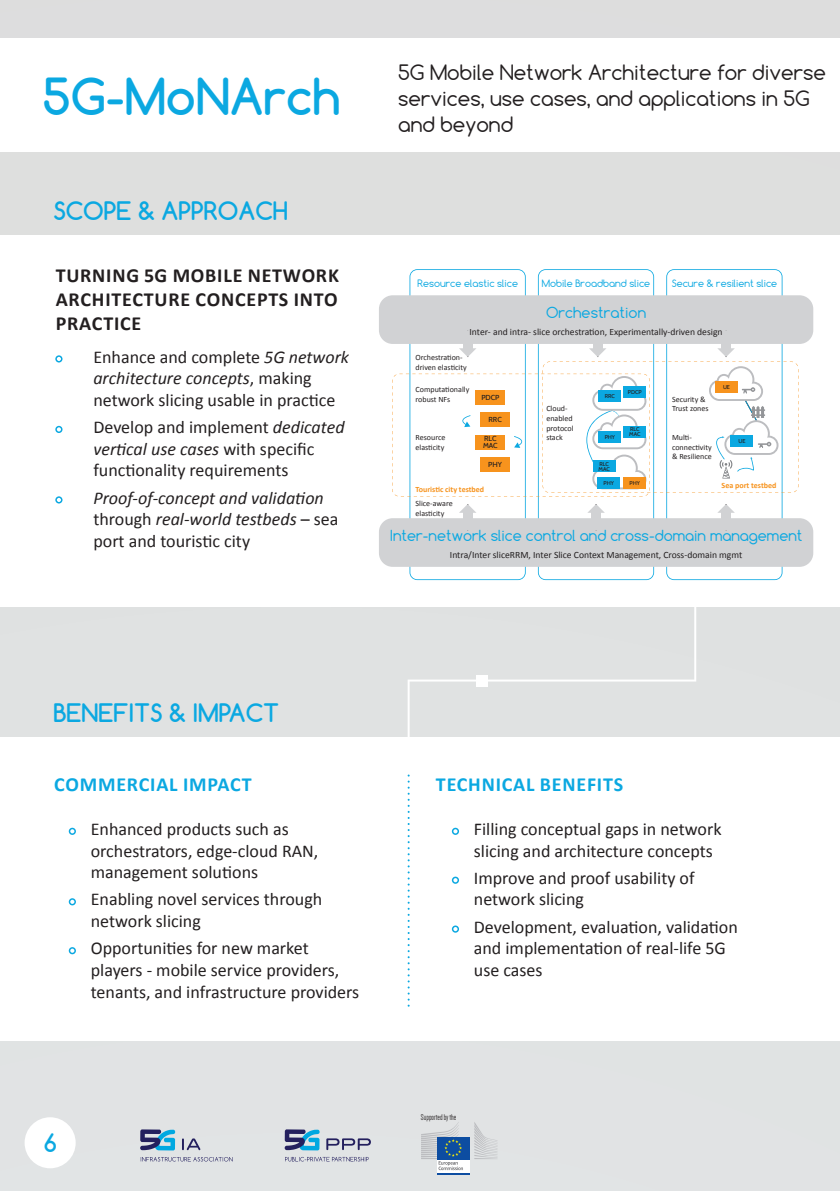
<style>
.page{position:relative;width:840px;height:1191px;background:#fff}
.page>*{position:absolute;margin:0;border:0;box-sizing:border-box;transform-origin:0 0}
.t1{font:700 48px "Comfortaa";color:#0ba8e1}
.t2{font:700 24px "Comfortaa";color:#0ba8e1}
.t3{font:20px/26px "Comfortaa";color:#231f20}
.t4{font:700 20px/24px "Calibri";letter-spacing:.04em;color:#231f20;text-align:justify}
.t5{font:700 20px "Calibri";letter-spacing:.04em;color:#0ba8e1}
.t6{font:18px/21.6px "Calibri";color:#231f20}
.t7{font:italic 18px/21.6px "Calibri";color:#231f20}
.t8{font:14.4px "Comfortaa";color:#0ba8e1}
.t9{font:9.6px "Calibri";color:#231f20}
.t10{font:9.6px "Comfortaa";color:#0ba8e1}
.t11{font:8.6px "Dense";color:#231f20}
.t12{font:8px/9.6px "Calibri";color:#231f20}
.t13{font:700 8px "Calibri";color:#f7931d}
.t14{font:500 7.2px/6.4px "Cabin";color:#231f20}
.t15{font:500 5.6px/4.8px "Cabin";color:#231f20}
.s1{font-style:italic}
.s2{font-style:normal}
</style>
<div class="page">
<div style="left:0;top:0;width:839px;height:1191px;background:#e0e2e2"></div>
<div style="left:0;top:39px;width:839px;height:113px;background:#fff"></div>
<div style="left:0;top:236px;width:839px;height:371px;background:#fff"></div>
<div style="left:0;top:737px;width:839px;height:303px;background:#fff"></div>
<svg style="left:55px;top:355px;width:7px;height:7px"></svg>
<svg style="left:55px;top:426px;width:7px;height:7px"></svg>
<svg style="left:55px;top:496px;width:7px;height:7px"></svg>
<svg style="left:451px;top:827px;width:8px;height:8px"></svg>
<svg style="left:451px;top:876px;width:8px;height:7px"></svg>
<svg style="left:451px;top:925px;width:8px;height:7px"></svg>
<svg style="left:407px;top:580px;width:288px;height:157px"></svg>
<div style="left:476px;top:675px;width:12px;height:11px;background:#fff"></div>
<div style="left:379px;top:295px;width:433px;height:49px;background:#d1d2d4;border-radius:14px"></div>
<div style="left:379px;top:518px;width:433px;height:49px;background:#d1d2d4;border-radius:14px"></div>
<svg style="left:392px;top:269px;width:406px;height:311px"></svg>
<svg style="left:407px;top:774px;width:2px;height:232px"></svg>
<svg style="left:69px;top:827px;width:7px;height:8px"></svg>
<svg style="left:69px;top:898px;width:7px;height:7px"></svg>
<svg style="left:69px;top:947px;width:7px;height:7px"></svg>
<div style="left:25px;top:1117px;width:51px;height:51px;background:#fff;border-radius:50%"></div>
<svg style="left:285px;top:1157px;width:83px;height:4px"></svg>
<svg style="left:284px;top:1129px;width:35px;height:21px"></svg>
<svg style="left:326px;top:1138px;width:45px;height:12px"></svg>
<svg style="left:141px;top:1157px;width:91px;height:4px"></svg>
<svg style="left:140px;top:1129px;width:35px;height:21px"></svg>
<svg style="left:182px;top:1138px;width:18px;height:12px"></svg>
<div style="left:436px;top:1158px;width:33px;height:15px;background:#fff"></div>
<div style="left:436px;top:1137px;width:33px;height:22px;background:#0d4da1"></div>
<hr style="left:436px;top:1172px;width:33px;height:2px;background:#0d4da1">
<svg style="left:474px;top:1122px;width:23px;height:37px"></svg>
<svg style="left:421px;top:1122px;width:42px;height:48px"></svg>
<h1 class="t1" style="left:43px;top:67px;width:299px">5G-MoNArch</h1>
<h2 class="t2" style="left:53px;top:196px;width:236px">SCOPE &amp; APPROACH</h2>
<p class="t4" style="left:56px;top:263px;width:284px">TURNING 5G MOBILE NETWORK ARCHITECTURE CONCEPTS INTO PRACTICE</p>
<p class="t6" style="left:93px;top:346px;width:257px">Enhance and complete <span class="s1">5G network architecture concepts</span>, making network slicing usable in practice</p>
<p class="t6" style="left:93px;top:416px;width:252px">Develop and implement <span class="s1">dedicated vertical use cases</span> with specific functionality requirements</p>
<p class="t7" style="left:93px;top:486px;width:246px">Proof-of-concept and validation <span class="s2">through</span> real-world testbeds <span class="s2">– sea port and touristic city</span></p>
<p class="t3" style="left:398px;top:59px;width:429px">5G Mobile Network Architecture for diverse services, use cases, and applications in 5G and beyond</p>
<p class="t10" style="left:417px;top:277px;width:102px">Resource elastic slice</p>
<p class="t10" style="left:541px;top:277px;width:110px">Mobile Broadband slice</p>
<p class="t10" style="left:671px;top:277px;width:107px">Secure &amp; resilient slice</p>
<p class="t8" style="left:545px;top:303px;width:101px">Orchestration</p>
<p class="t9" style="left:469px;top:325px;width:254px">Inter- and intra- slice orchestration, Experimentally-driven design</p>
<p class="t12" style="left:415px;top:353px;width:53px">Orchestration&shy;driven elasticity</p>
<p class="t12" style="left:415px;top:385px;width:55px">Computationally robust NFs</p>
<p class="t14" style="left:481px;top:394px;width:20px">PDCP</p>
<p class="t14" style="left:488px;top:416px;width:15px">RRC</p>
<p class="t12" style="left:546px;top:404px;width:29px">Cloud&shy;enabled protocol</p>
<p class="t15" style="left:604px;top:394px;width:12px">RRC</p>
<p class="t15" style="left:604px;top:434px;width:12px">PHY</p>
<p class="t12" style="left:415px;top:433px;width:31px">Resource</p>
<p class="t12" style="left:546px;top:433px;width:18px">stack</p>
<p class="t12" style="left:415px;top:442px;width:30px">elasticity</p>
<p class="t14" style="left:482px;top:436px;width:16px">RLC<br>MAC</p>
<p class="t14" style="left:488px;top:461px;width:15px">PHY</p>
<p class="t15" style="left:598px;top:461px;width:13px">RLC<br>MAC</p>
<p class="t15" style="left:627px;top:389px;width:15px">PDCP</p>
<p class="t15" style="left:629px;top:427px;width:13px">RLC<br>MAC</p>
<p class="t12" style="left:671px;top:394px;width:38px">Security &amp;<br>Trust zones</p>
<p class="t12" style="left:671px;top:433px;width:41px">Multi&shy;connectivity &amp; Resilience</p>
<p class="t15" style="left:722px;top:384px;width:9px">UE</p>
<p class="t15" style="left:738px;top:438px;width:9px">UE</p>
<p class="t15" style="left:603px;top:480px;width:12px">PHY</p>
<p class="t15" style="left:629px;top:480px;width:12px">PHY</p>
<p class="t13" style="left:415px;top:484px;width:70px">Touristic city testbed</p>
<p class="t13" style="left:721px;top:480px;width:56px">Sea port testbed</p>
<p class="t12" style="left:415px;top:498px;width:39px">Slice-aware elasticity</p>
<p class="t8" style="left:389px;top:526px;width:414px">Inter-network slice control and cross-domain management</p>
<p class="t9" style="left:449px;top:548px;width:294px">Intra/Inter sliceRRM, Inter Slice Context Management, Cross-domain mgmt</p>
<h2 class="t2" style="left:53px;top:697px;width:227px">BENEFITS &amp; IMPACT</h2>
<p class="t5" style="left:54px;top:771px;width:199px">COMMERCIAL IMPACT</p>
<p class="t5" style="left:436px;top:771px;width:188px">TECHNICAL BENEFITS</p>
<p class="t6" style="left:91px;top:818px;width:229px">Enhanced products such as orchestrators, edge-cloud RAN, management solutions</p>
<p class="t6" style="left:91px;top:888px;width:233px">Enabling novel services through network slicing</p>
<p class="t6" style="left:91px;top:937px;width:270px">Opportunities for new market players - mobile service providers, tenants, and infrastructure providers</p>
<p class="t6" style="left:473px;top:818px;width:249px">Filling conceptual gaps in network slicing and architecture concepts</p>
<p class="t6" style="left:473px;top:867px;width:222px">Improve and proof usability of network slicing</p>
<p class="t6" style="left:473px;top:916px;width:265px">Development, evaluation, validation and implementation of real-life 5G use cases</p>
<h2 class="t2" style="left:44px;top:1127px;width:15px">6</h2>
<p class="t11" style="left:421px;top:1112px;width:37px">Supported by the</p>
</div>
